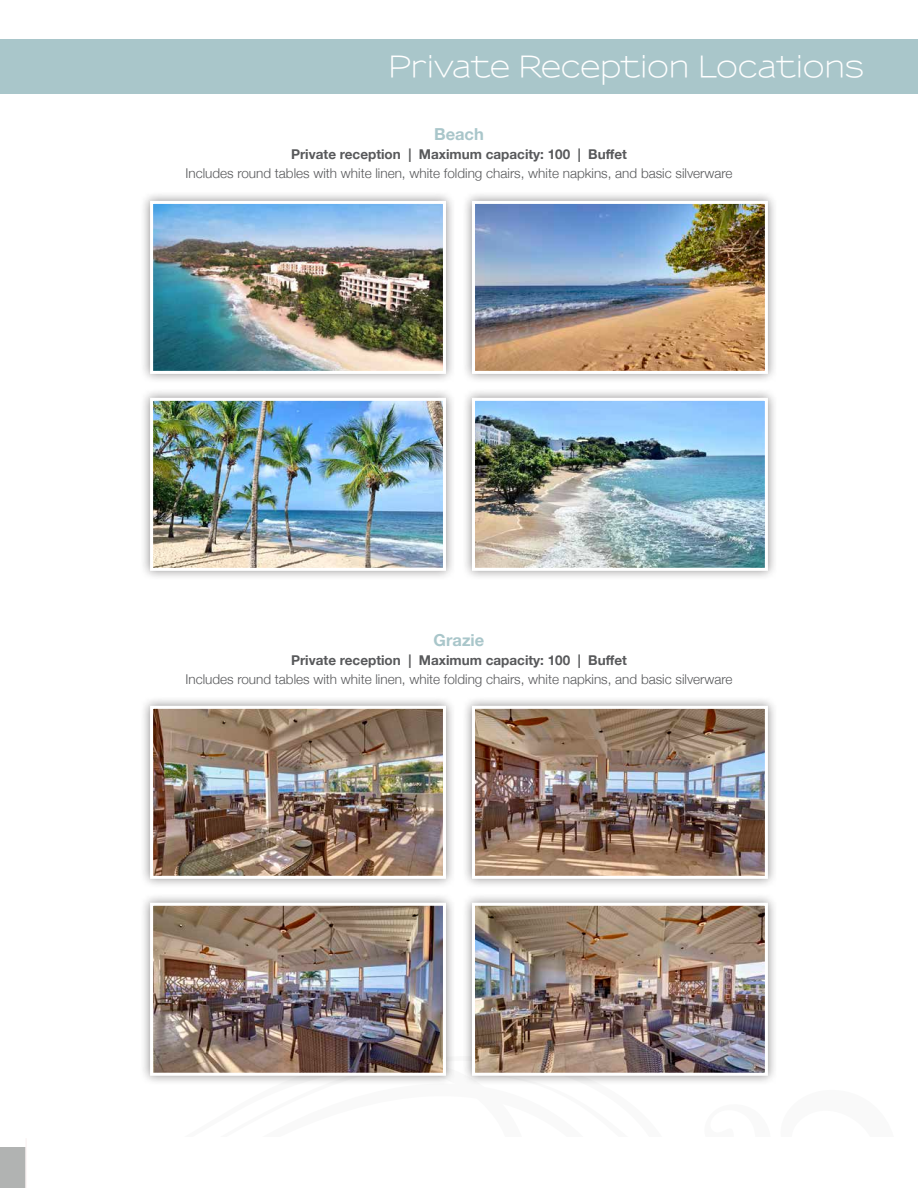
<style>
.page{position:relative;width:918px;height:1188px;background:#fff}
.page>*{position:absolute;margin:0;border:0;box-sizing:border-box;transform-origin:0 0}
.t1{font:600 29.55px "Sansumi";letter-spacing:-.02em;color:#fff}
.t2{font:700 16.5px "Helvetica Neue";color:#a9c6ca}
.t3{font:300 13.5px "Helvetica Neue";color:#58595b}
.t4{font:700 13.5px "Helvetica Neue";color:#58595b}
</style>
<div class="page">
<div style="left:0;top:39px;width:918px;height:55px;background:#a9c6ca"></div>
<svg style="left:0;top:1147px;width:25px;height:41px"></svg>
<div style="left:140px;top:191px;width:316px;height:193px;background:#231f20;opacity:.5"></div>
<img style="left:154px;top:205px;width:288px;height:165px">
<div style="left:150px;top:201px;width:296px;height:173px;border:3px solid #fff"></div>
<div style="left:140px;top:696px;width:316px;height:193px;background:#231f20;opacity:.5"></div>
<img style="left:154px;top:710px;width:288px;height:165px">
<div style="left:150px;top:706px;width:296px;height:173px;border:3px solid #fff"></div>
<div style="left:462px;top:191px;width:316px;height:193px;background:#231f20;opacity:.5"></div>
<img style="left:476px;top:205px;width:288px;height:165px">
<div style="left:472px;top:201px;width:296px;height:173px;border:3px solid #fff"></div>
<div style="left:462px;top:696px;width:316px;height:193px;background:#231f20;opacity:.5"></div>
<img style="left:476px;top:710px;width:288px;height:165px">
<div style="left:472px;top:706px;width:296px;height:173px;border:3px solid #fff"></div>
<div style="left:140px;top:388px;width:316px;height:193px;background:#231f20;opacity:.5"></div>
<img style="left:154px;top:402px;width:288px;height:165px">
<div style="left:150px;top:398px;width:296px;height:173px;border:3px solid #fff"></div>
<div style="left:462px;top:388px;width:316px;height:193px;background:#231f20;opacity:.5"></div>
<img style="left:476px;top:402px;width:288px;height:165px">
<div style="left:472px;top:398px;width:296px;height:173px;border:3px solid #fff"></div>
<div style="left:140px;top:893px;width:316px;height:193px;background:#231f20;opacity:.5"></div>
<img style="left:154px;top:907px;width:288px;height:165px">
<div style="left:150px;top:903px;width:296px;height:173px;border:3px solid #fff"></div>
<div style="left:462px;top:893px;width:316px;height:193px;background:#231f20;opacity:.5"></div>
<img style="left:476px;top:907px;width:288px;height:165px">
<div style="left:472px;top:903px;width:296px;height:173px;border:3px solid #fff"></div>
<h1 class="t1" style="left:388px;top:51px;width:478px">Private Reception Locations</h1>
<p class="t2" style="left:434px;top:121px;width:51px">Beach</p>
<p class="t4" style="left:291px;top:144px;width:337px">Private reception | Maximum capacity: 100 | Buffet</p>
<p class="t3" style="left:185px;top:162px;width:549px">Includes round tables with white linen, white folding chairs, white napkins, and basic silverware</p>
<p class="t2" style="left:434px;top:628px;width:52px">Grazie</p>
<p class="t4" style="left:291px;top:650px;width:337px">Private reception | Maximum capacity: 100 | Buffet</p>
<p class="t3" style="left:185px;top:668px;width:549px">Includes round tables with white linen, white folding chairs, white napkins, and basic silverware</p>
</div>
